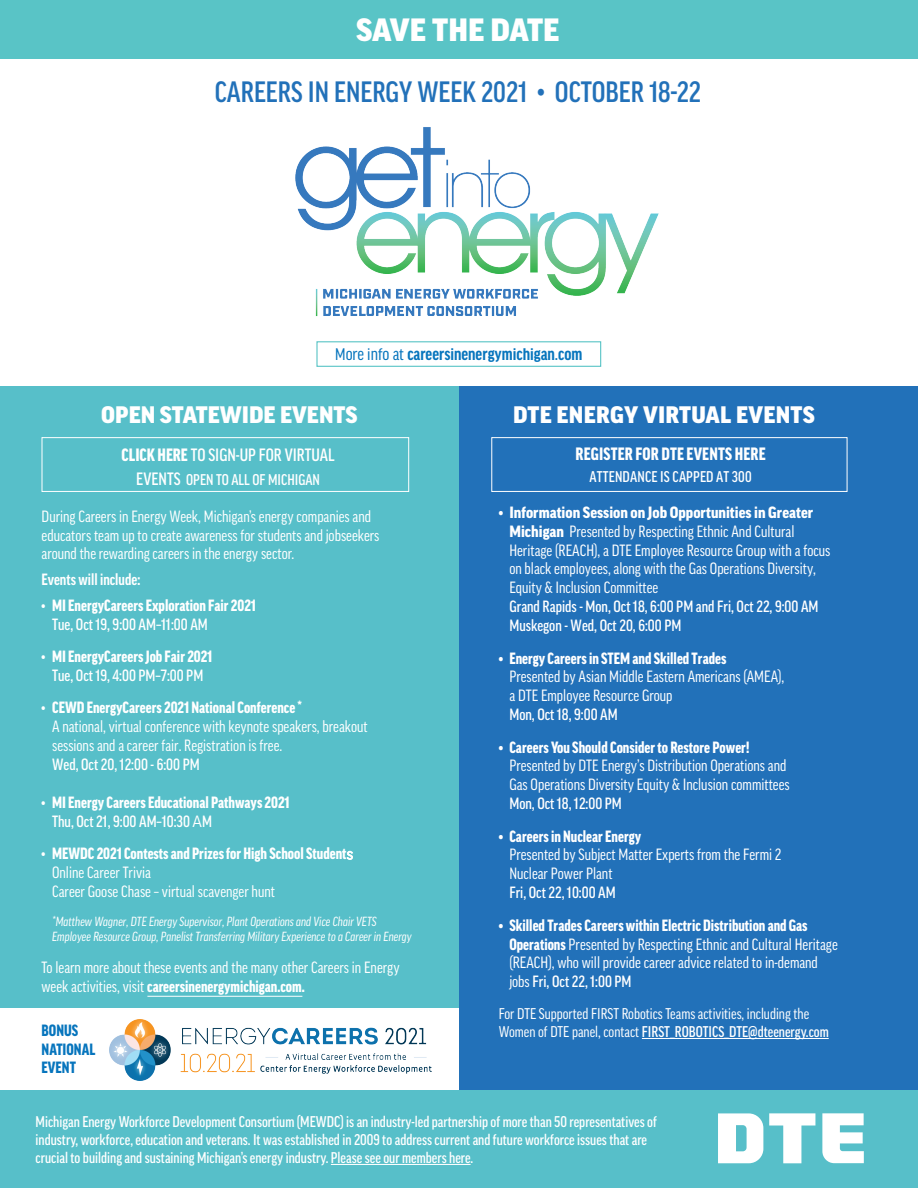
<style>
.page{position:relative;width:918px;height:1188px;background:#fff}
.page>*{position:absolute;margin:0;border:0;box-sizing:border-box;transform-origin:0 0}
.t1{font:900 34.5px "Good Headline Pro";color:#fff}
.t2{font:500 condensed 31.5px "Good Headline Pro";color:#2271b9}
.t3{font:900 25.5px "Good Headline Pro";color:#fff}
.t4{font:700 condensed 18px "Good Headline Pro";color:#0775bd}
.t5{font:500 condensed 17.25px "Good Pro";color:#fff}
.t6{font:900 condensed 17.25px "Good Pro";letter-spacing:.01em;color:#fff}
.t7{font:15.75px/18.9px "Good Pro Cond News";color:#fff}
.t8{font:900 condensed 15.75px/19.2px "Good Pro";color:#fff}
.t9{font:500 condensed 15.75px/18.9px "Good Pro";color:#fff}
.t10{font:900 15.75px "Good Pro Narr";color:#fff}
.t11{font:700 condensed 15.75px "Good Pro";color:#fff}
.t12{font:900 condensed 15.75px/18.9px "Good Pro";color:#0775bd}
.t13{font:500 condensed 15px/18px "Good Pro";color:#fff}
.t14{font:15px "Good Pro Cond News";color:#fff}
.t15{font:italic 12.75px/15.3px "Good Pro Cond News";color:#fff}
.s1{font-family:"Good Headline Pro Cond News";font-weight:400;font-stretch:normal}
.s2{font-weight:900}
.s3{font-size:17.25px}
.s4{font-weight:500}
.s5{font-weight:400;font-stretch:normal}
.s6{font-family:"Good Pro Cond News";font-weight:400;font-stretch:normal}
.s7{font-family:"Good Pro Narr";font-weight:900}
.s8{font-family:"Good Pro Narr";font-stretch:normal}
.s9{font-family:"Good Pro";font-weight:900;font-stretch:condensed}
</style>
<div class="page">
<div style="left:0;top:387px;width:477px;height:621px;background:#57bfc9"></div>
<div style="left:459px;top:387px;width:459px;height:732px;background:#2271b9"></div>
<div style="left:0;top:1091px;width:918px;height:97px;background:#57bfc9"></div>
<div style="left:0;top:0;width:918px;height:59px;background:#59c4c6"></div>
<img style="left:295px;top:127px;width:364px;height:190px">
<hr style="left:331px;top:1164px;width:140px;height:1px;background:#fff">
<img style="left:110px;top:1019px;width:322px;height:62px">
<div style="left:42px;top:437px;width:367px;height:55px;border:1px solid #fff"></div>
<div style="left:491px;top:437px;width:356px;height:55px;border:1px solid #fff"></div>
<div style="left:316px;top:341px;width:285px;height:26px;border:1px solid #59c4c6"></div>
<svg style="left:718px;top:1113px;width:146px;height:50px"></svg>
<hr style="left:642px;top:1038px;width:187px;height:1px;background:#fff">
<hr style="left:147px;top:996px;width:155px;height:1px;background:#fff">
<h1 class="t1" style="left:356px;top:13px;width:205px">SAVE THE DATE</h1>
<h2 class="t2" style="left:215px;top:77px;width:488px">CAREERS IN ENERGY WEEK 2021 • OCTOBER 18-22</h2>
<p class="t4" style="left:335px;top:346px;width:249px"><span class="s1">More info at</span> careersinenergymichigan.com</p>
<h3 class="t3" style="left:101px;top:403px;width:258px">OPEN STATEWIDE EVENTS</h3>
<p class="t5" style="left:122px;top:445px;width:215px"><span class="s2">CLICK HERE</span> TO SIGN-UP FOR VIRTUAL</p>
<p class="t13" style="left:136px;top:471px;width:185px"><span class="s3">EVENTS</span> OPEN TO ALL OF MICHIGAN</p>
<p class="t7" style="left:42px;top:507px;width:339px">During Careers in Energy Week, Michigan’s energy companies and educators team up to create awareness for students and jobseekers around the rewarding careers in the energy sector.</p>
<p class="t11" style="left:42px;top:571px;width:100px">Events will include:</p>
<p class="t8" style="left:42px;top:596px;width:216px">• MI EnergyCareers Exploration Fair 2021</p>
<p class="t9" style="left:52px;top:615px;width:157px">Tue, Oct 19, 9:00 AM–11:00 AM</p>
<p class="t8" style="left:42px;top:647px;width:172px">• MI EnergyCareers Job Fair 2021</p>
<p class="t9" style="left:52px;top:666px;width:153px">Tue, Oct 19, 4:00 PM–7:00 PM</p>
<p class="t8" style="left:42px;top:698px;width:262px">• CEWD EnergyCareers 2021 National Conference *</p>
<p class="t7" style="left:52px;top:717px;width:317px">A national, virtual conference with keynote speakers, breakout sessions and a career fair. Registration is free.</p>
<p class="t9" style="left:52px;top:755px;width:149px">Wed, Oct 20, 12:00 - 6:00 PM</p>
<p class="t8" style="left:52px;top:793px;width:239px;text-indent:-11px">• MI Energy Careers Educational Pathways 2021<br><span class="s4">Thu, Oct 21, 9:00 AM–10:30</span> <span class="s5">A</span><span class="s4">M</span></p>
<p class="t8" style="left:42px;top:844px;width:313px">• MEWDC 2021 Contests and Prizes for High School Student<span class="s5">s</span></p>
<p class="t7" style="left:52px;top:863px;width:224px">Online Career Trivia<br>Career Goose Chase – virtual scavenger hunt</p>
<p class="t15" style="left:52px;top:914px;width:361px">*Matthew Wagner, DTE Energy Supervisor, Plant Operations and Vice Chair VETS<br>Employee Resource Group, Panelist Transferring Military Experience to a Career in Energy</p>
<p class="t7" style="left:42px;top:958px;width:359px">To learn more about these events and the many other Careers in Energy</p>
<p class="t8" style="left:42px;top:977px;width:265px"><span class="s6">week activities, visit</span> careersinenergymichigan.com.</p>
<p class="t12" style="left:42px;top:1021px;width:55px">BONUS<br>NATIONAL<br>EVENT</p>
<h3 class="t3" style="left:513px;top:403px;width:303px">DTE ENERGY VIRTUAL EVENTS</h3>
<p class="t6" style="left:576px;top:444px;width:192px">REGISTER FOR DTE EVENTS HERE</p>
<p class="t13" style="left:590px;top:467px;width:164px">ATTENDANCE IS CAPPED AT 300</p>
<p class="t10" style="left:499px;top:503px;width:316px">• Information Session on Job Opportunities in Greater</p>
<p class="t7" style="left:509px;top:522px;width:323px"><span class="s7">Michigan</span> Presented by Respecting Ethnic And Cultural Heritage (REACH), a DTE Employee Resource Group with a focus on black employees, along with the Gas Operations Diversity, Equity &amp; Inclusion Committee</p>
<p class="t9" style="left:509px;top:597px;width:311px">Grand Rapids - Mon, Oct 18, 6:00 PM and Fri, Oct 22, 9:00 AM<br>Muskegon - Wed, Oct 20, 6:00 PM</p>
<p class="t8" style="left:499px;top:648px;width:229px"><span class="s8">•</span> Energy Careers in STEM and Skilled Trades</p>
<p class="t7" style="left:509px;top:667px;width:277px">Presented by Asian Middle Eastern Americans (AMEA), a DTE Employee Resource Group</p>
<p class="t9" style="left:509px;top:705px;width:110px">Mon, Oct 18, 9:00 AM</p>
<p class="t8" style="left:499px;top:737px;width:252px"><span class="s8">•</span> Careers You Should Consider to Restore Power!</p>
<p class="t7" style="left:509px;top:756px;width:282px">Presented by DTE Energy’s Distribution Operations and<br>Gas Operations Diversity Equity &amp; Inclusion committees</p>
<p class="t9" style="left:509px;top:794px;width:114px">Mon, Oct 18, 12:00 PM</p>
<p class="t8" style="left:499px;top:826px;width:144px"><span class="s8">•</span> Careers in Nuclear Energy</p>
<p class="t7" style="left:509px;top:845px;width:274px">Presented by Subject Matter Experts from the Fermi 2<br>Nuclear Power Plant</p>
<p class="t9" style="left:509px;top:883px;width:108px">Fri, Oct 22, 10:00 AM</p>
<p class="t8" style="left:499px;top:915px;width:310px"><span class="s8">•</span> Skilled Trades Careers within Electric Distribution and Gas</p>
<p class="t7" style="left:509px;top:935px;width:330px"><span class="s9">Operations</span> Presented by Respecting Ethnic and Cultural Heritage (REACH), who will provide career advice related to in-demand</p>
<p class="t9" style="left:509px;top:972px;width:124px"><span class="s6">jobs</span> Fri, Oct 22, 1:00 PM</p>
<p class="t14" style="left:499px;top:1005px;width:312px">For DTE Supported FIRST Robotics Teams activities, including the</p>
<p class="t13" style="left:499px;top:1023px;width:331px"><span class="s6">Women of DTE panel, contact</span> FIRST_ROBOTICS_DTE@dteenergy.com</p>
<p class="t13" style="left:36px;top:1113px;width:623px">Michigan Energy Workforce Development Consortium (MEWDC) is an industry-led partnership of more than 50 representatives of industry, workforce, education and veterans. It was established in 2009 to address current and future workforce issues that are crucial to building and sustaining Michigan’s energy industry. Please see our members here.</p>
</div>
